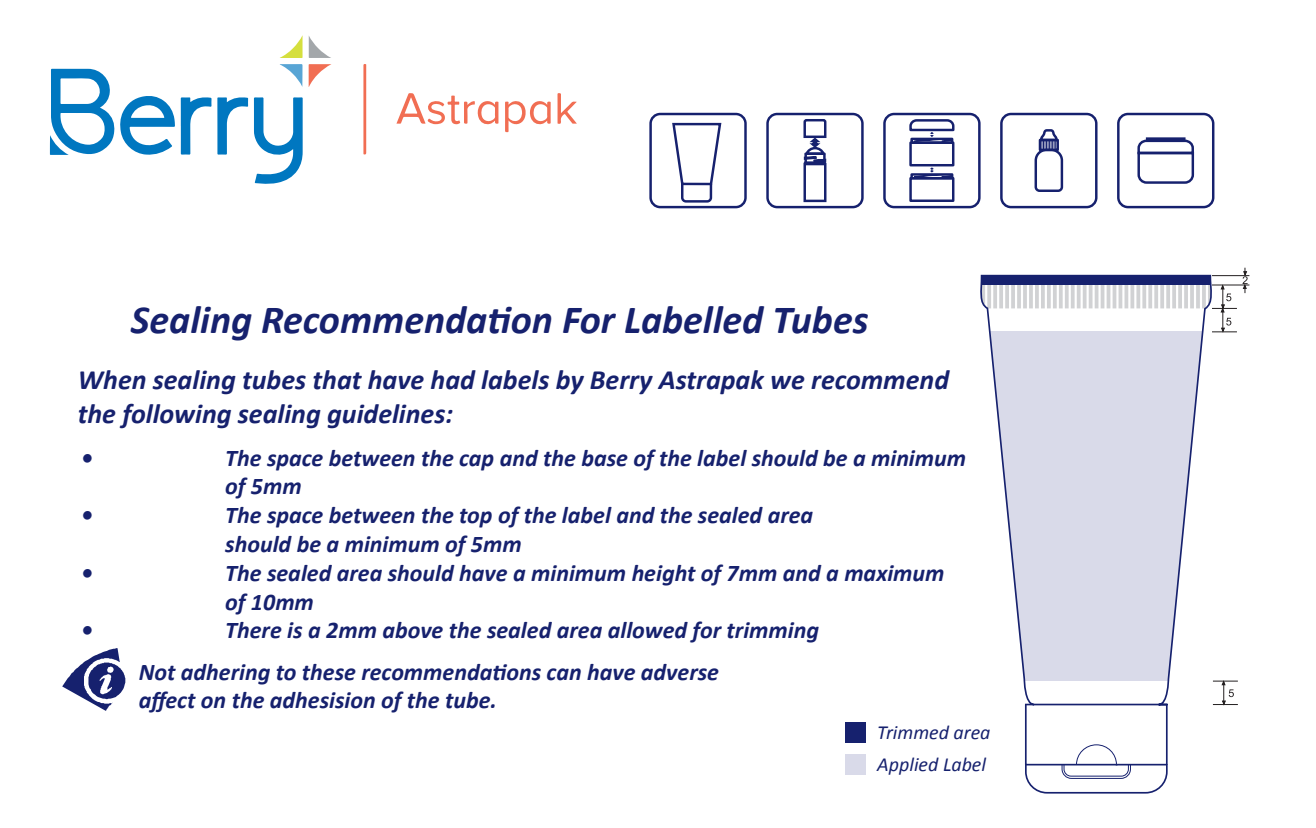
<style>
.page{position:relative;width:1316px;height:828px;background:#fff}
.page>*{position:absolute;margin:0;border:0;box-sizing:border-box;transform-origin:0 0}
.t1{font:italic 700 40px "Calibri";color:#16216e}
.t2{font:italic 700 28px/33.6px "Calibri";color:#16216e}
.t3{font:italic 700 24px/28.8px "Calibri";color:#16216e}
.t4{font:italic 20px/32px "Calibri";color:#16216e}
</style>
<div class="page">
<div style="left:766px;top:113px;width:97px;height:95px;border:2px solid #16216e;border-radius:10px"></div>
<div style="left:803px;top:163px;width:23px;height:39px;border:2px solid #16216e"></div>
<svg style="left:803px;top:119px;width:24px;height:46px"></svg>
<div style="left:883px;top:113px;width:97px;height:95px;border:2px solid #16216e;border-radius:10px"></div>
<div style="left:909px;top:177px;width:45px;height:25px;border:2px solid #16216e"></div>
<svg style="left:930px;top:167px;width:24px;height:10px"></svg>
<div style="left:910px;top:173px;width:43px;height:6px;border:2px solid #16216e"></div>
<div style="left:909px;top:141px;width:45px;height:25px;border:2px solid #16216e"></div>
<svg style="left:909px;top:119px;width:46px;height:23px"></svg>
<div style="left:910px;top:138px;width:43px;height:6px;border:2px solid #16216e"></div>
<div style="left:1000px;top:113px;width:97px;height:95px;border:2px solid #16216e;border-radius:10px"></div>
<svg style="left:1033px;top:112px;width:31px;height:80px"></svg>
<div style="left:1116px;top:113px;width:98px;height:95px;border:2px solid #16216e;border-radius:10px"></div>
<svg style="left:1137px;top:138px;width:58px;height:46px"></svg>
<div style="left:649px;top:113px;width:97px;height:95px;border:2px solid #16216e;border-radius:10px"></div>
<svg style="left:672px;top:122px;width:50px;height:81px"></svg>
<svg style="left:62px;top:648px;width:63px;height:63px"></svg>
<hr style="left:1024px;top:704px;width:2px;height:60px;background:#16216e">
<hr style="left:1165px;top:704px;width:2px;height:60px;background:#16216e">
<svg style="left:1024px;top:744px;width:144px;height:50px"></svg>
<svg style="left:980px;top:274px;width:233px;height:439px"></svg>
<div style="left:845px;top:722px;width:21px;height:21px;background:#16216e"></div>
<div style="left:845px;top:754px;width:21px;height:20px;background:#d9dae9"></div>
<hr style="left:1211px;top:275px;width:38px;height:1px;background:#231f20">
<hr style="left:1211px;top:284px;width:38px;height:2px;background:#231f20">
<hr style="left:1221px;top:309px;width:2px;height:22px;background:#231f20">
<svg style="left:1211px;top:318px;width:25px;height:14px"></svg>
<svg style="left:1242px;top:268px;width:5px;height:25px"></svg>
<svg style="left:1212px;top:680px;width:25px;height:25px"></svg>
<svg style="left:1211px;top:284px;width:25px;height:28px"></svg>
<svg style="left:254px;top:97px;width:49px;height:87px"></svg>
<svg style="left:51px;top:69px;width:124px;height:86px"></svg>
<svg style="left:217px;top:97px;width:31px;height:58px"></svg>
<svg style="left:181px;top:97px;width:30px;height:58px"></svg>
<svg style="left:363px;top:64px;width:3px;height:91px"></svg>
<svg style="left:505px;top:101px;width:45px;height:31px"></svg>
<svg style="left:308px;top:64px;width:23px;height:23px"></svg>
<svg style="left:557px;top:93px;width:20px;height:31px"></svg>
<svg style="left:280px;top:36px;width:22px;height:22px"></svg>
<svg style="left:279px;top:64px;width:23px;height:22px"></svg>
<svg style="left:308px;top:36px;width:23px;height:22px"></svg>
<svg style="left:50px;top:135px;width:19px;height:20px"></svg>
<svg style="left:396px;top:93px;width:102px;height:32px"></svg>
<h1 class="t1" style="left:131px;top:294px;width:739px">Sealing Recommendation For Labelled Tubes</h1>
<p class="t2" style="left:78px;top:363px;width:872px">When sealing tubes that have had labels by Berry Astrapak we recommend the following sealing guidelines:</p>
<p class="t3" style="left:81px;top:443px;width:13px">•</p>
<p class="t3" style="left:225px;top:443px;width:742px">The space between the cap and the base of the label should be a minimum of 5mm</p>
<p class="t3" style="left:81px;top:501px;width:13px">•</p>
<p class="t3" style="left:225px;top:501px;width:589px">The space between the top of the label and the sealed area should be a minimum of 5mm</p>
<p class="t3" style="left:81px;top:558px;width:13px">•</p>
<p class="t3" style="left:225px;top:558px;width:720px">The sealed area should have a minimum height of 7mm and a maximum of 10mm</p>
<p class="t3" style="left:81px;top:616px;width:13px">•</p>
<p class="t3" style="left:139px;top:610px;width:682px;line-height:41.2px;text-indent:87px">There is a 2mm above the sealed area allowed for trimming<br>Not adhering to these recommendations can have adverse</p>
<p class="t3" style="left:139px;top:686px;width:360px">affect on the adhesision of the tube.</p>
<p class="t4" style="left:877px;top:715px;width:115px">Trimmed area<br>Applied Label</p>
</div>
